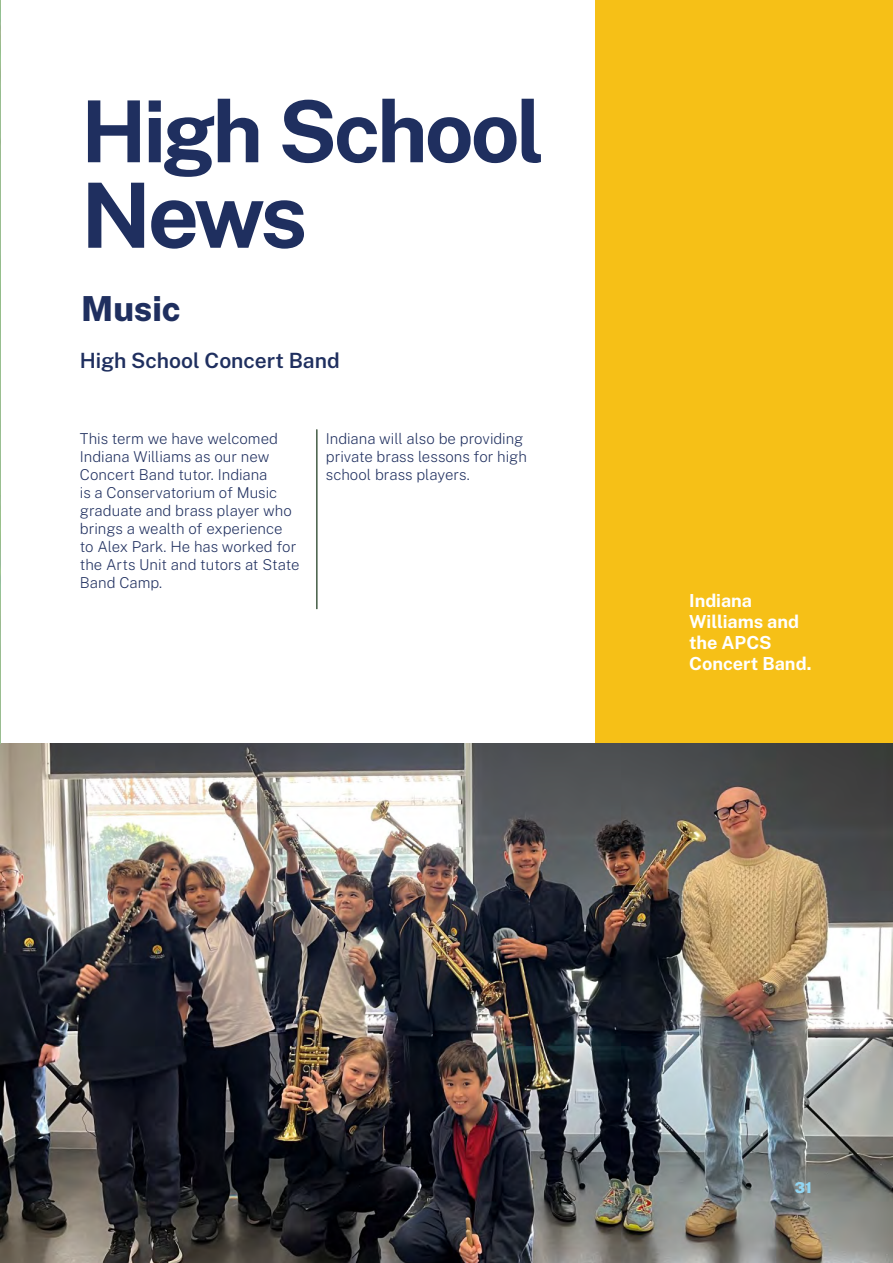
<style>
.page{position:relative;width:893px;height:1263px;background:#fff}
.page>*{position:absolute;margin:0;border:0;box-sizing:border-box;transform-origin:0 0}
.t1{font:700 90px "Public Sans";color:#1f2f5f}
.t2{font:700 85.5px "Public Sans";letter-spacing:-.04em;color:#1f2f5f}
.t3{font:800 34.5px "Public Sans";color:#1f2f5f}
.TXT{font:600 21px "Public Sans";letter-spacing:-.005em;color:#1f2f5f}
.SUB{font:700 18px/21px "Public Sans";color:#fff}
.TXT-2{font:200 15px/18px "Public Sans";color:#1f2f5f}
.t4{font:900 15px "Public Sans";color:#92d6f3}
</style>
<div class="page">
<div style="left:595px;top:0;width:298px;height:744px;background:#f6c017"></div>
<img style="left:0;top:744px;width:893px;height:519px">
<img style="left:0;top:248px;width:1px;height:248px">
<hr style="left:0;top:0;width:1px;height:248px;background:#dae5eb">
<hr style="left:0;top:496px;width:1px;height:248px;background:#dae5eb">
<hr style="left:316px;top:429px;width:1px;height:180px;background:#3d563e">
<p class="t2" style="left:81px;top:68px;width:465px">High School</p>
<p class="t1" style="left:81px;top:149px;width:228px">News</p>
<p class="t3" style="left:81px;top:283px;width:101px">Music</p>
<p class="TXT" style="left:80px;top:345px;width:261px">High School Concert Band</p>
<p class="TXT-2" style="left:80px;top:429px;width:221px">This term we have welcomed<br>Indiana Williams as our new<br>Concert Band tutor. Indiana<br>is a Conservatorium of Music graduate and brass player who brings a wealth of experience to Alex Park. He has worked for the Arts Unit and tutors at State<br>Band Camp.</p>
<p class="TXT-2" style="left:326px;top:429px;width:203px">Indiana will also be providing private brass lessons for high school brass players.</p>
<p class="SUB" style="left:689px;top:589px;width:124px">Indiana<br>Williams and the APCS<br>Concert Band.</p>
<p class="t4" style="left:795px;top:1176px;width:19px">31</p>
</div>
